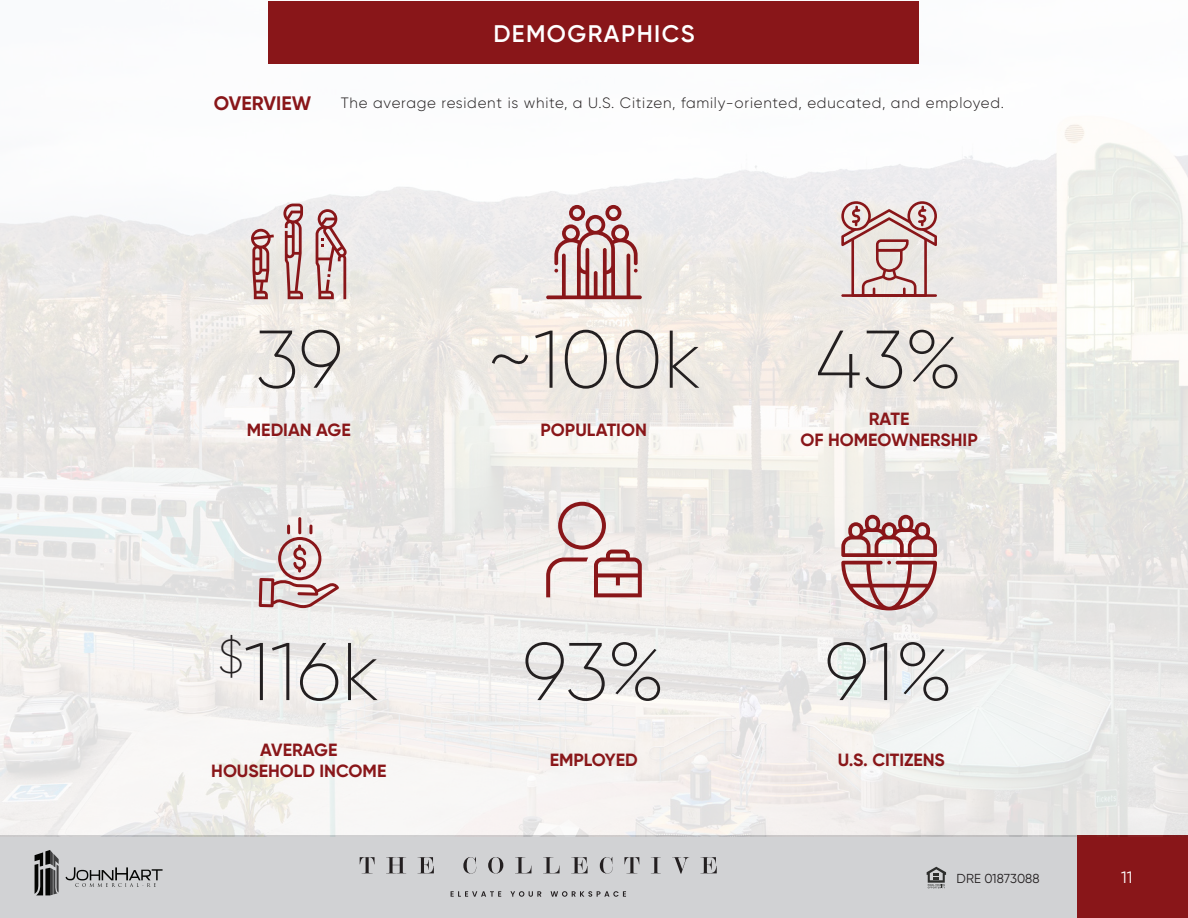
<style>
.page{position:relative;width:1188px;height:918px;background:#fff}
.page>*{position:absolute;margin:0;border:0;box-sizing:border-box;transform-origin:0 0}
.t1{font:200 81.6px "Gilroy";color:#231f20}
.t2{font:600 24px "Gilroy";letter-spacing:.06em;color:#fff}
.t3{font:700 19.5px "Gilroy";color:#891619}
.t4{font:700 17.7px/21.1px "Gilroy";color:#891619;text-align:center}
.t5{font:16.5px "Gilroy";color:#fff}
.t6{font:300 15px "Gilroy";letter-spacing:.05em;color:#231f20}
.t7{font:13.05px "Gilroy";color:#231f20}
</style>
<div class="page">
<div style="left:1076px;top:836px;width:112px;height:82px;background:#891619"></div>
<div style="left:0;top:836px;width:1076px;height:82px;background:#d1d2d4"></div>
<svg style="left:35px;top:850px;width:24px;height:45px"></svg>
<svg style="left:66px;top:867px;width:97px;height:20px"></svg>
<svg style="left:927px;top:867px;width:19px;height:21px"></svg>
<svg style="left:360px;top:857px;width:15px;height:16px"></svg>
<svg style="left:386px;top:857px;width:20px;height:16px"></svg>
<svg style="left:418px;top:857px;width:16px;height:16px"></svg>
<svg style="left:463px;top:857px;width:13px;height:17px"></svg>
<svg style="left:488px;top:857px;width:15px;height:17px"></svg>
<svg style="left:515px;top:857px;width:16px;height:16px"></svg>
<svg style="left:543px;top:857px;width:17px;height:16px"></svg>
<svg style="left:571px;top:857px;width:17px;height:16px"></svg>
<svg style="left:600px;top:857px;width:13px;height:17px"></svg>
<svg style="left:624px;top:857px;width:15px;height:16px"></svg>
<svg style="left:651px;top:857px;width:10px;height:16px"></svg>
<svg style="left:672px;top:857px;width:17px;height:17px"></svg>
<svg style="left:700px;top:857px;width:17px;height:16px"></svg>
<svg style="left:451px;top:891px;width:50px;height:6px"></svg>
<svg style="left:510px;top:891px;width:31px;height:6px"></svg>
<svg style="left:551px;top:891px;width:75px;height:6px"></svg>
<img style="left:0;top:1px;width:1188px;height:835px">
<div style="left:269px;top:1px;width:650px;height:63px;background:#891619"></div>
<svg style="left:283px;top:204px;width:20px;height:95px"></svg>
<svg style="left:251px;top:229px;width:23px;height:70px"></svg>
<svg style="left:316px;top:209px;width:31px;height:90px"></svg>
<svg style="left:546px;top:205px;width:96px;height:94px"></svg>
<hr style="left:298px;top:517px;width:3px;height:17px;background:#891619">
<svg style="left:259px;top:525px;width:80px;height:83px"></svg>
<svg style="left:546px;top:502px;width:96px;height:95px"></svg>
<svg style="left:841px;top:515px;width:96px;height:95px"></svg>
<svg style="left:841px;top:201px;width:96px;height:96px"></svg>
<p class="t2" style="left:493px;top:19px;width:203px">DEMOGRAPHICS</p>
<p class="t3" style="left:214px;top:91px;width:99px">OVERVIEW</p>
<p class="t6" style="left:341px;top:94px;width:665px">The average resident is white, a U.S. Citizen, family-oriented, educated, and employed.</p>
<p class="t1" style="left:255px;top:309px;width:90px">39</p>
<p class="t4" style="left:247px;top:419px;width:105px">MEDIAN AGE</p>
<p class="t1" style="left:218px;top:622px;width:163px"><sup>$</sup>116k</p>
<p class="t4" style="left:211px;top:739px;width:177px">AVERAGE<br>HOUSEHOLD INCOME</p>
<p class="t1" style="left:486px;top:309px;width:217px">~100k</p>
<p class="t1" style="left:815px;top:309px;width:149px">43%</p>
<p class="t4" style="left:541px;top:419px;width:108px">POPULATION</p>
<p class="t4" style="left:869px;top:408px;width:42px">RATE</p>
<p class="t4" style="left:800px;top:429px;width:179px">OF HOMEOWNERSHIP</p>
<p class="t1" style="left:522px;top:622px;width:145px">93%</p>
<p class="t1" style="left:825px;top:622px;width:131px">91%</p>
<p class="t4" style="left:550px;top:749px;width:90px">EMPLOYED</p>
<p class="t4" style="left:838px;top:749px;width:109px">U.S. CITIZENS</p>
<p class="t7" style="left:957px;top:870px;width:84px">DRE 01873088</p>
<p class="t5" style="left:1121px;top:868px;width:13px">11</p>
</div>
